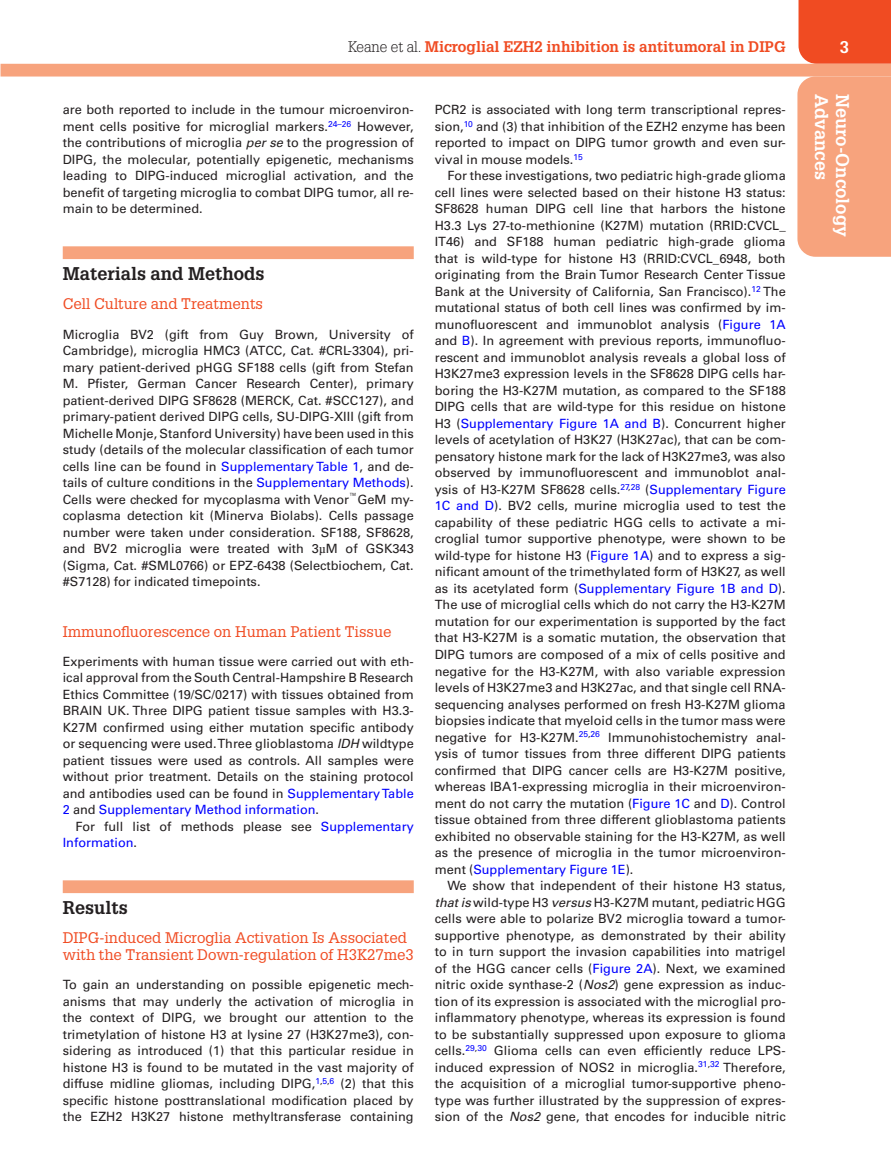
<style>
.page{position:relative;width:891px;height:1175px;background:#fff}
.page>*{position:absolute;margin:0;border:0;box-sizing:border-box;transform-origin:0 0}
.t1{font:700 18px "Glypha LT Std";color:#231f20}
.t2{font:700 18px "Glypha LT Std";color:#fff}
.t3{font:700 16.5px "Glypha LT Std";color:#fff}
.t4{font:15px/16.5px "Glypha LT Std";color:#f04b22}
.t5{font:700 15px "Glypha LT Std";color:#f04b22}
.t6{font:12.75px/16.5px "Univers LT Std";color:#231f20;text-align:justify}
.s1{font-weight:300;color:#231f20}
.s2{color:#00f}
.s3{font-style:italic}
.s4{font-family:"Gandhari Unicode"}
</style>
<div class="page">
<div style="left:799px;top:0;width:92px;height:64px;background:#f04b22"></div>
<div style="left:1px;top:64px;width:890px;height:12px;background:#f7a37d"></div>
<div style="left:797px;top:76px;width:94px;height:181px;background:#f7a37d"></div>
<div style="left:63px;top:246px;width:351px;height:13px;background:#f7a37d"></div>
<div style="left:63px;top:880px;width:351px;height:13px;background:#f7a37d"></div>
<p class="t5" style="left:348px;top:37px;width:439px"><span class="s1">Keane et al.</span> Microglial EZH2 inhibition is antitumoral in DIPG</p>
<p class="t3" style="left:840px;top:37px;width:11px">3</p>
<h1 class="t2" style="left:833px;top:94px;width:88px;rotate:90deg">Advances</h1>
<h1 class="t2" style="left:854px;top:94px;width:145px;rotate:90deg">Neuro-Oncology</h1>
<p class="t6" style="left:435px;top:102px;width:353px">PCR2 is associated with long term transcriptional repres&shy;sion,<sup>10</sup> and (3) that inhibition of the EZH2 enzyme has been reported to impact on DIPG tumor growth and even sur&shy;vival in mouse models.<sup>15</sup></p>
<p class="t6" style="left:435px;top:168px;width:353px;text-indent:13px">For these investigations, two pediatric high-grade glioma cell lines were selected based on their histone H3 status:<br>SF8628 human DIPG cell line that harbors the histone H3.3 Lys 27-to-methionine (K27M) mutation (RRID:CVCL_ IT46) and SF188 human pediatric high-grade glioma that is wild-type for histone H3 (RRID:CVCL_6948, both originating from the Brain Tumor Research Center Tissue Bank at the University of California, San Francisco).<sup>12</sup> The mutational status of both cell lines was confirmed by im&shy;munofluorescent and immunoblot analysis (<span class="s2">Figure 1A </span>and <span class="s2">B</span>). In agreement with previous reports, immunofluo&shy;rescent and immunoblot analysis reveals a global loss of H3K27me3 expression levels in the SF8628 DIPG cells har&shy;boring the H3-K27M mutation, as compared to the SF188<br>DIPG cells that are wild-type for this residue on histone H3 (<span class="s2">Supplementary Figure 1A and B</span>). Concurrent higher levels of acetylation of H3K27 (H3K27ac), that can be com&shy;pensatory histone mark for the lack of H3K27me3, was also observed by immunofluorescent and immunoblot anal&shy;ysis of H3-K27M SF8628 cells.<sup>27</sup><sup>,</sup><sup>28</sup> (<span class="s2">Supplementary Figure 1C and D</span>). BV2 cells, murine microglia used to test the capability of these pediatric HGG cells to activate a mi&shy;croglial tumor supportive phenotype, were shown to be wild-type for histone H3 (<span class="s2">Figure 1A</span>) and to express a sig&shy;nificant amount of the trimethylated form of H3K27, as well as its acetylated form (<span class="s2">Supplementary Figure 1B and D</span>).<br>The use of microglial cells which do not carry the H3-K27M mutation for our experimentation is supported by the fact that H3-K27M is a somatic mutation, the observation that DIPG tumors are composed of a mix of cells positive and negative for the H3-K27M, with also variable expression levels of H3K27me3 and H3K27ac, and that single cell RNA&shy;sequencing analyses performed on fresh H3-K27M glioma biopsies indicate that myeloid cells in the tumor mass were negative for H3-K27M.<sup>25</sup><sup>,</sup><sup>26</sup> Immunohistochemistry anal&shy;ysis of tumor tissues from three different DIPG patients confirmed that DIPG cancer cells are H3-K27M positive, whereas IBA1-expressing microglia in their microenviron&shy;ment do not carry the mutation (<span class="s2">Figure 1C</span> and <span class="s2">D</span>). Control tissue obtained from three different glioblastoma patients exhibited no observable staining for the H3-K27M, as well as the presence of microglia in the tumor microenviron&shy;ment (<span class="s2">Supplementary Figure 1E</span>).</p>
<p class="t6" style="left:435px;top:877px;width:353px;text-indent:13px">We show that independent of their histone H3 status, <span class="s3">that is</span> wild-type H3 <span class="s3">versus</span> H3-K27M mutant, pediatric HGG cells were able to polarize BV2 microglia toward a tumor&shy;supportive phenotype, as demonstrated by their ability to in turn support the invasion capabilities into matrigel of the HGG cancer cells (<span class="s2">Figure 2A</span>). Next, we examined nitric oxide synthase-2 (<span class="s3">Nos2</span>) gene expression as induc&shy;tion of its expression is associated with the microglial pro&shy;inflammatory phenotype, whereas its expression is found to be substantially suppressed upon exposure to glioma cells.<sup>29</sup><sup>,</sup><sup>30</sup> Glioma cells can even efficiently reduce LPS&shy;induced expression of NOS2 in microglia.<sup>31</sup><sup>,</sup><sup>32</sup> Therefore, the acquisition of a microglial tumor-supportive pheno&shy;type was further illustrated by the suppression of expres&shy;sion of the <span class="s3">Nos2</span> gene, that encodes for inducible nitric</p>
<p class="t6" style="left:63px;top:102px;width:353px">are both reported to include in the tumour microenviron&shy;ment cells positive for microglial markers.<sup>24–26</sup> However, the contributions of microglia <span class="s3">per se</span> to the progression of DIPG, the molecular, potentially epigenetic, mechanisms leading to DIPG-induced microglial activation, and the benefit of targeting microglia to combat DIPG tumor, all re&shy;main to be determined.</p>
<h1 class="t1" style="left:63px;top:262px;width:203px">Materials and Methods</h1>
<p class="t4" style="left:63px;top:295px;width:202px">Cell Culture and Treatments</p>
<p class="t6" style="left:63px;top:326px;width:353px">Microglia BV2 (gift from Guy Brown, University of Cambridge), microglia HMC3 (ATCC, Cat. #CRL-3304), pri&shy;mary patient-derived pHGG SF188 cells (gift from Stefan M. Pfister, German Cancer Research Center), primary patient-derived DIPG SF8628 (MERCK, Cat. #SCC127), and primary-patient derived DIPG cells, SU-DIPG-XIII (gift from Michelle Monje, Stanford University) have been used in this study (details of the molecular classification of each tumor cells line can be found in <span class="s2">Supplementary Table 1</span>, and de&shy;tails of culture conditions in the <span class="s2">Supplementary Methods</span>).<br>Cells were checked for mycoplasma with Venor<sup>™</sup>GeM my&shy;coplasma detection kit (Minerva Biolabs). Cells passage number were taken under consideration. SF188, SF8628, and BV2 microglia were treated with 3<span class="s4">µ</span>M of GSK343 (Sigma, Cat. #SML0766) or EPZ-6438 (Selectbiochem, Cat. #S7128) for indicated timepoints.</p>
<p class="t4" style="left:63px;top:622px;width:330px">Immunofluorescence on Human Patient Tissue</p>
<p class="t6" style="left:63px;top:653px;width:353px">Experiments with human tissue were carried out with eth&shy;ical approval from the South Central-Hampshire B Research Ethics Committee (19/SC/0217) with tissues obtained from BRAIN UK. Three DIPG patient tissue samples with H3.3- K27M confirmed using either mutation specific antibody or sequencing were used. Three glioblastoma <span class="s3">IDH</span> wildtype patient tissues were used as controls. All samples were without prior treatment. Details on the staining protocol and antibodies used can be found in <span class="s2">Supplementary Table 2</span> and <span class="s2">Supplementary Method information</span>.</p>
<p class="t6" style="left:63px;top:818px;width:353px;text-indent:13px">For full list of methods please see <span class="s2">Supplementary<br>Information</span>.</p>
<h1 class="t1" style="left:63px;top:896px;width:66px">Results</h1>
<p class="t4" style="left:63px;top:929px;width:352px">DIPG-induced Microglia Activation Is Associated with the Transient Down-regulation of H3K27me3</p>
<p class="t6" style="left:63px;top:976px;width:353px">To gain an understanding on possible epigenetic mech&shy;anisms that may underly the activation of microglia in the context of DIPG, we brought our attention to the trimetylation of histone H3 at lysine 27 (H3K27me3), con&shy;sidering as introduced (1) that this particular residue in histone H3 is found to be mutated in the vast majority of diffuse midline gliomas, including DIPG,<sup>1</sup><sup>,</sup><sup>5</sup><sup>,</sup><sup>6</sup> (2) that this specific histone posttranslational modification placed by the EZH2 H3K27 histone methyltransferase containing</p>
</div>
